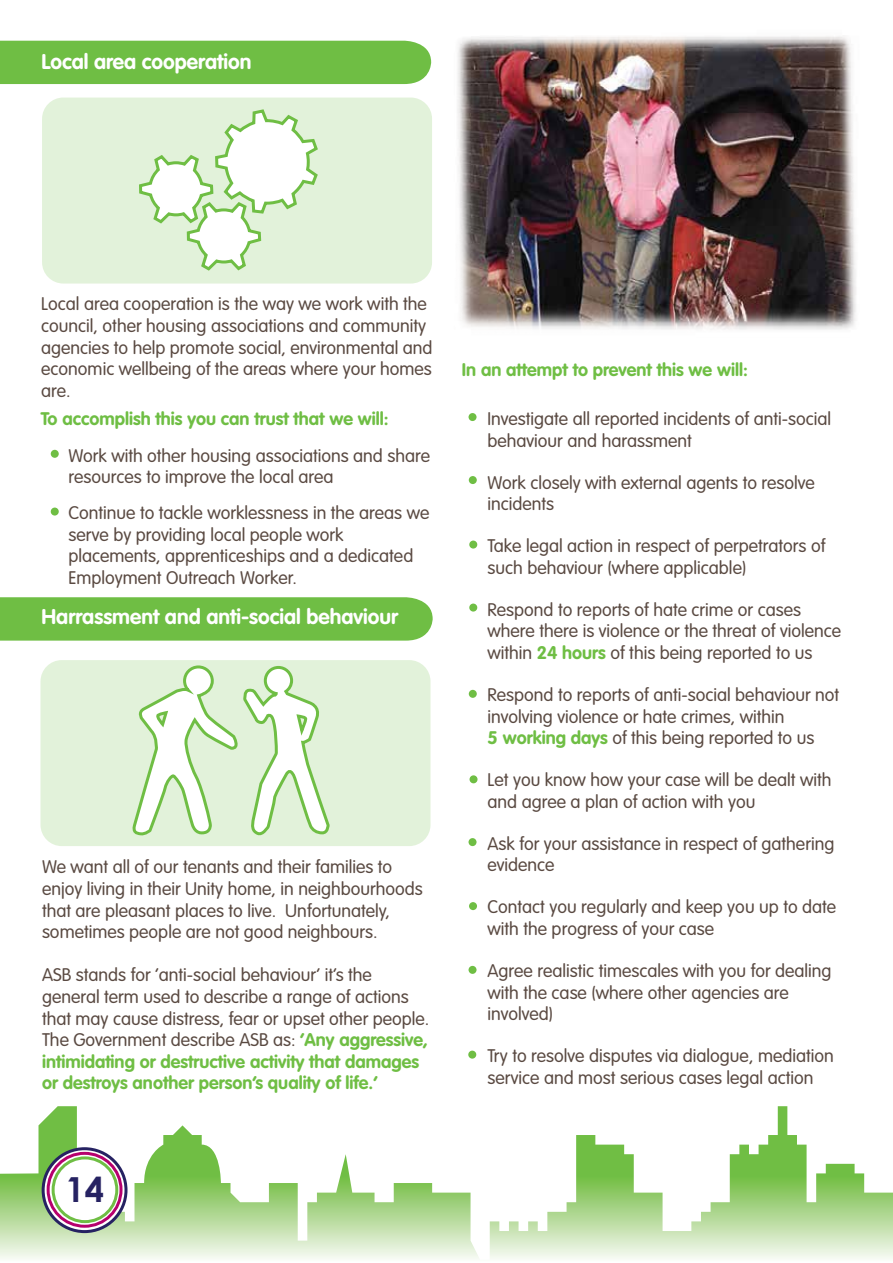
<style>
.page{position:relative;width:893px;height:1263px;background:#fff}
.page>*{position:absolute;margin:0;border:0;box-sizing:border-box;transform-origin:0 0}
.t1{font:700 34.5px "Century Gothic";color:#262262}
.t2{font:700 21px "VAG Rounded Std";color:#fff}
.t3{font:300 18px/21.6px "VAG Rounded Std";color:#5a4a42}
.t4{font:700 18px "VAG Rounded Std";color:#6fbe44}
.s1{font-weight:700;color:#6fbe44}
</style>
<div class="page">
<img style="left:457px;top:36px;width:399px;height:294px">
<div style="left:40px;top:660px;width:390px;height:186px;background:#e2f2da;border-radius:21px"></div>
<svg style="left:132px;top:665px;width:198px;height:171px"></svg>
<svg style="left:0;top:1106px;width:893px;height:153px"></svg>
<div style="left:0;top:41px;width:431px;height:43px;background:#6fbe44"></div>
<div style="left:42px;top:98px;width:390px;height:186px;background:#e2f2da;border-radius:21px"></div>
<svg style="left:139px;top:109px;width:179px;height:162px"></svg>
<svg style="left:43px;top:1149px;width:83px;height:82px"></svg>
<div style="left:42px;top:1147px;width:85px;height:86px;border:3px solid #262262;border-radius:50%"></div>
<svg style="left:48px;top:1153px;width:73px;height:73px"></svg>
<div style="left:47px;top:1152px;width:76px;height:76px;border:3px solid #b6006d;border-radius:50%"></div>
<div style="left:52px;top:1156px;width:66px;height:67px;border:3px solid #6fbe44;border-radius:50%"></div>
<div style="left:51px;top:450px;width:8px;height:8px;background:#6fbe44;border-radius:50%"></div>
<div style="left:51px;top:508px;width:8px;height:7px;background:#6fbe44;border-radius:50%"></div>
<div style="left:0;top:597px;width:433px;height:44px;background:#6fbe44"></div>
<div style="left:469px;top:413px;width:7px;height:8px;background:#6fbe44;border-radius:50%"></div>
<div style="left:469px;top:476px;width:8px;height:8px;background:#6fbe44;border-radius:50%"></div>
<div style="left:469px;top:541px;width:8px;height:7px;background:#6fbe44;border-radius:50%"></div>
<div style="left:469px;top:604px;width:8px;height:7px;background:#6fbe44;border-radius:50%"></div>
<div style="left:469px;top:690px;width:8px;height:8px;background:#6fbe44;border-radius:50%"></div>
<div style="left:470px;top:775px;width:7px;height:8px;background:#6fbe44;border-radius:50%"></div>
<div style="left:469px;top:838px;width:7px;height:8px;background:#6fbe44;border-radius:50%"></div>
<div style="left:469px;top:902px;width:8px;height:8px;background:#6fbe44;border-radius:50%"></div>
<div style="left:469px;top:966px;width:7px;height:8px;background:#6fbe44;border-radius:50%"></div>
<div style="left:468px;top:1051px;width:8px;height:7px;background:#6fbe44;border-radius:50%"></div>
<p class="t2" style="left:42px;top:49px;width:211px">Local area cooperation</p>
<p class="t3" style="left:41px;top:294px;width:393px">Local area cooperation is the way we work with the council, other housing associations and community agencies to help promote social, environmental and economic wellbeing of the areas where your homes are.</p>
<p class="t4" style="left:41px;top:408px;width:349px">To accomplish this you can trust that we will:</p>
<p class="t3" style="left:68px;top:445px;width:363px">Work with other housing associations and share resources to improve the local area</p>
<p class="t3" style="left:68px;top:503px;width:362px">Continue to tackle worklessness in the areas we serve by providing local people work placements, apprenticeships and a dedicated Employment Outreach Worker.</p>
<p class="t2" style="left:42px;top:604px;width:358px">Harrassment and anti-social behaviour</p>
<p class="t3" style="left:42px;top:857px;width:382px">We want all of our tenants and their families to enjoy living in their Unity home, in neighbourhoods that are pleasant places to live. Unfortunately, sometimes people are not good neighbours.</p>
<p class="t3" style="left:42px;top:965px;width:389px">ASB stands for ‘anti-social behaviour’ it’s the general term used to describe a range of actions that may cause distress, fear or upset other people.<br>The Government describe ASB as: <span class="s1">‘Any aggressive, intimidating or destructive activity that damages or destroys another person’s quality of life.’</span></p>
<p class="t4" style="left:462px;top:359px;width:287px">In an attempt to prevent this we will:</p>
<p class="t3" style="left:488px;top:408px;width:345px">Investigate all reported incidents of anti-social behaviour and harassment</p>
<p class="t3" style="left:488px;top:472px;width:329px">Work closely with external agents to resolve incidents</p>
<p class="t3" style="left:488px;top:536px;width:339px">Take legal action in respect of perpetrators of such behaviour (where applicable)</p>
<p class="t3" style="left:488px;top:599px;width:355px">Respond to reports of hate crime or cases where there is violence or the threat of violence within <span class="s1">24 hours</span> of this being reported to us</p>
<p class="t3" style="left:488px;top:684px;width:353px">Respond to reports of anti-social behaviour not involving violence or hate crimes, within<br><span class="s1">5 working days</span> of this being reported to us</p>
<p class="t3" style="left:488px;top:770px;width:345px">Let you know how your case will be dealt with and agree a plan of action with you</p>
<p class="t3" style="left:488px;top:833px;width:348px">Ask for your assistance in respect of gathering evidence</p>
<p class="t3" style="left:488px;top:897px;width:350px">Contact you regularly and keep you up to date with the progress of your case</p>
<p class="t3" style="left:488px;top:960px;width:346px">Agree realistic timescales with you for dealing with the case (where other agencies are involved)</p>
<p class="t3" style="left:488px;top:1046px;width:348px">Try to resolve disputes via dialogue, mediation service and most serious cases legal action</p>
<h1 class="t1" style="left:66px;top:1163px;width:40px">14</h1>
</div>
